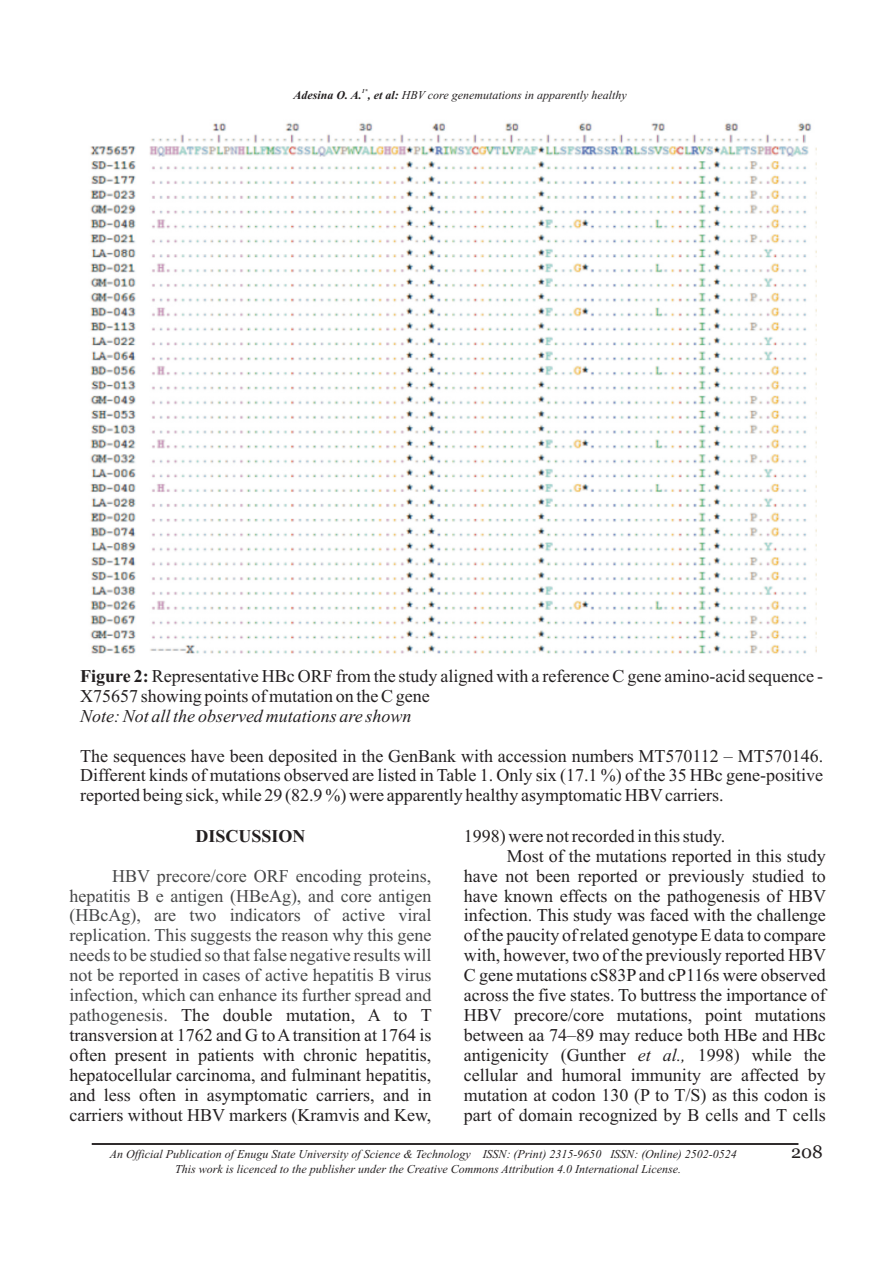
<style>
.page{position:relative;width:893px;height:1263px;background:#fff}
.page>*{position:absolute;margin:0;border:0;box-sizing:border-box;transform-origin:0 0}
.t1{font:18px/20px "Times New Roman";color:#231f20;text-align:justify}
.t2{font:18px/20px "Times New Roman";color:#464748;text-align:justify}
.t3{font:italic 18px "Times New Roman";color:#231f20}
.t4{font:700 18px "Times New Roman";color:#231f20}
.t5{font:18px "Georgia";color:#231f20}
.t6{font:italic 12px/15.1px "Times New Roman";color:#231f20}
.t7{font:italic 700 6px "Times New Roman";color:#231f20}
.s1{font-weight:700}
.s2{font-style:italic}
</style>
<div class="page">
<img style="left:90px;top:123px;width:727px;height:531px">
<hr style="left:92px;top:1143px;width:706px;height:2px;background:#231f20">
<p class="t7" style="left:362px;top:88px;width:7px">1*</p>
<p class="t6" style="left:293px;top:88px;width:335px"><span class="s1">Adesina O. A. , et al:</span> HBV core genemutations in apparently healthy</p>
<p class="t1" style="left:80px;top:667px;width:744px"><span class="s1">Figure 2:</span> Representative HBc ORF from the study aligned with a reference C gene amino-acid sequence -<br>X75657 showing points of mutation on the C gene</p>
<p class="t3" style="left:80px;top:709px;width:333px">Note: Not all the observed mutations are shown</p>
<p class="t1" style="left:80px;top:747px;width:744px">The sequences have been deposited in the GenBank with accession numbers MT570112 – MT570146.<br>Different kinds of mutations observed are listed in Table 1. Only six (17.1 %) of the 35 HBc gene-positive reported being sick, while 29 (82.9 %) were apparently healthy asymptomatic HBVcarriers.</p>
<p class="t4" style="left:195px;top:829px;width:112px">DISCUSSION</p>
<p class="t1" style="left:464px;top:827px;width:263px">1998) were not recorded in this study.</p>
<p class="t1" style="left:507px;top:847px;width:321px">Most of the mutations reported in this study</p>
<p class="t1" style="left:464px;top:867px;width:363px">have not been reported or previously studied to</p>
<p class="t1" style="left:464px;top:887px;width:364px">have known effects on the pathogenesis of HBV</p>
<p class="t1" style="left:464px;top:907px;width:364px">infection. This study was faced with the challenge</p>
<p class="t1" style="left:464px;top:927px;width:364px">of the paucity of related genotype E data to compare</p>
<p class="t1" style="left:464px;top:947px;width:364px">with, however, two of the previously reported HBV</p>
<p class="t1" style="left:464px;top:967px;width:363px">C gene mutations cS83P and cP116s were observed</p>
<p class="t1" style="left:464px;top:987px;width:363px">across the five states. To buttress the importance of</p>
<p class="t1" style="left:464px;top:1007px;width:364px">HBV precore/core mutations, point mutations</p>
<p class="t1" style="left:464px;top:1027px;width:363px">between aa 74–89 may reduce both HBe and HBc</p>
<p class="t1" style="left:464px;top:1047px;width:364px">antigenicity (Gunther <span class="s2">et al.,</span> 1998) while the</p>
<p class="t1" style="left:464px;top:1067px;width:363px">cellular and humoral immunity are affected by</p>
<p class="t1" style="left:464px;top:1087px;width:363px">mutation at codon 130 (P to T/S) as this codon is</p>
<p class="t1" style="left:464px;top:1106px;width:364px">part of domain recognized by B cells and T cells</p>
<p class="t2" style="left:69px;top:867px;width:364px;text-indent:43px">HBV precore/core ORF encoding proteins, hepatitis B e antigen (HBeAg), and core antigen (HBcAg), are two indicators of active viral replication. This suggests the reason why this gene needs to be studied so that false negative results will not be reported in cases of active hepatitis B virus infection, which can enhance its further spread and pathogenesis.</p>
<p class="t1" style="left:69px;top:1007px;width:364px;text-indent:112px">The double mutation, A to T transversion at 1762 and G to Atransition at 1764 is often present in patients with chronic hepatitis, hepatocellular carcinoma, and fulminant hepatitis, and less often in asymptomatic carriers, and in carriers without HBV markers (Kramvis and Kew,</p>
<p class="t6" style="left:175px;top:1147px;width:563px;text-indent:-65px">An Official Publication of Enugu State University of Science &amp; Technology ISSN: (Print) 2315-9650 ISSN: (Online) 2502-0524<br>This work is licenced to the publisher under the Creative Commons Attribution 4.0 International License.</p>
<p class="t5" style="left:791px;top:1144px;width:33px">208</p>
</div>
